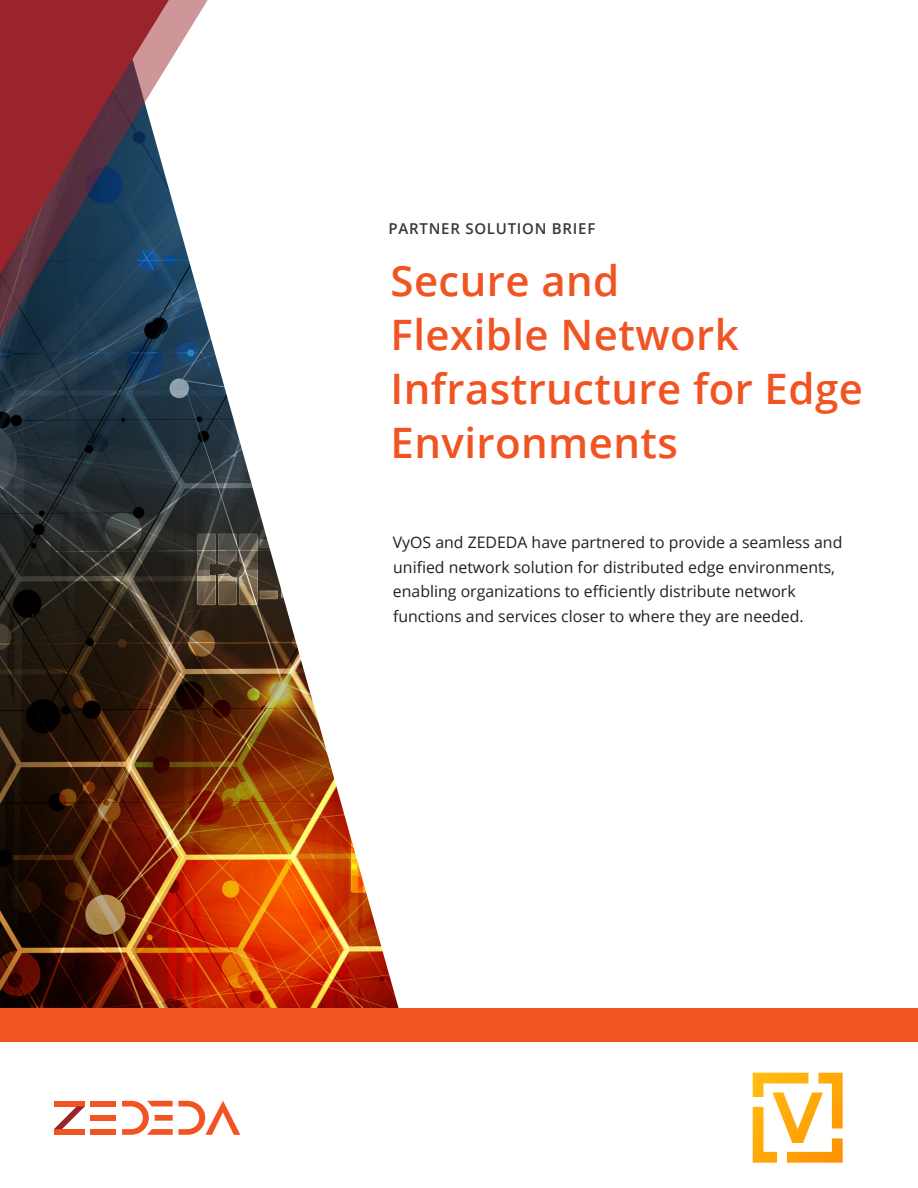
<style>
.page{position:relative;width:918px;height:1188px;background:#fff}
.page>*{position:absolute;margin:0;border:0;box-sizing:border-box;transform-origin:0 0}
.Headline_Orange{font:600 42px/54px "Open Sans";letter-spacing:.01em;color:#f15422}
.Intro_Cover_Text{font:15.9px/24.5px "Open Sans";color:#231f20}
.t1{font:600 15px "Open Sans";letter-spacing:.05em;color:#373935}
</style>
<div class="page">
<img style="left:0;top:357px;width:403px;height:652px">
<svg style="left:0;top:0;width:216px;height:360px"></svg>
<svg style="left:0;top:0;width:177px;height:296px;background:#6f3f4d"></svg>
<div style="left:0;top:1009px;width:918px;height:33px;background:#f15422"></div>
<div style="left:90px;top:1115px;width:26px;height:6px;background:#f15422"></div>
<div style="left:90px;top:1101px;width:26px;height:5px;background:#f15422"></div>
<div style="left:54px;top:1101px;width:31px;height:5px;background:#f15422"></div>
<div style="left:90px;top:1129px;width:26px;height:6px;background:#f15422"></div>
<svg style="left:122px;top:1101px;width:118px;height:34px"></svg>
<div style="left:54px;top:1129px;width:31px;height:6px;background:#f15422"></div>
<svg style="left:54px;top:1106px;width:31px;height:23px"></svg>
<svg style="left:753px;top:1073px;width:90px;height:90px"></svg>
<p class="t1" style="left:389px;top:218px;width:208px">PARTNER SOLUTION BRIEF</p>
<p class="Headline_Orange" style="left:391px;top:253px;width:474px">Secure and<br>Flexible Network<br>Infrastructure for Edge<br>Environments</p>
<p class="Intro_Cover_Text" style="left:393px;top:530px;width:451px">VyOS and ZEDEDA have partnered to provide a seamless and unified network solution for distributed edge environments, enabling organizations to efficiently distribute network functions and services closer to where they are needed.</p>
</div>
